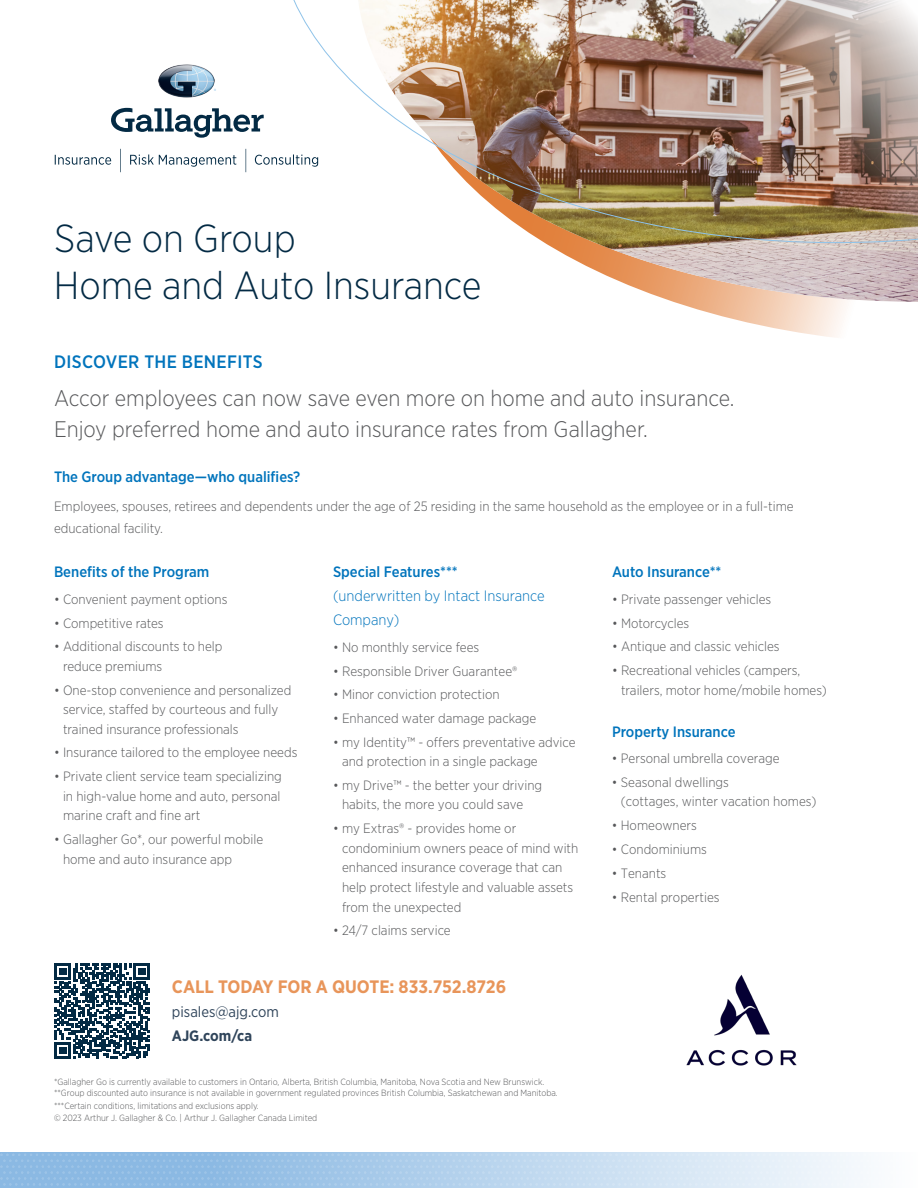
<style>
.page{position:relative;width:918px;height:1188px;background:#fff}
.page>*{position:absolute;margin:0;border:0;box-sizing:border-box;transform-origin:0 0}
.Art_U_S__Flyer_CC_Body_Text{font:300 39px/46.8px "Gotham Narrow";color:#032a44}
.Art_U_S__Flyer_CC_Intro_Text{font:300 22.5px/31.5px "Gotham Narrow";color:#57585a}
.Art_U_S__Flyer_CC_Intro_Text-2{font:700 18px "Gotham Narrow";color:#e8955a}
.Art_U_S__Flyer_CC_Subheader_2{font:500 18px "Gotham Narrow";letter-spacing:.02em;color:#0174bc}
.Art_U_S__Flyer_CC_Subheader_2-2{font:500 15px "Gotham Narrow";color:#0174bc}
.Art_U_S__Flyer_CC_Subheader_2-3{font:300 15px/24px "Gotham Narrow";color:#0174bc}
.Art_U_S__Flyer_CC_Intro_Text-3{font:15px/24px "Gotham Narrow";color:#2f445a}
.Art_U_S__Flyer_CC_Body_Text-2{font:300 13.5px/19.5px "Gotham Narrow";color:#57585a}
.Art_U_S__Flyer_CC_Disclaimer{font:300 9px/12px "Gotham Narrow";color:#57585a}
.s1{font-weight:500}
.s2{font-weight:700}
</style>
<div class="page">
<svg style="left:674px;top:302px;width:172px;height:35px"></svg>
<svg style="left:0;top:1152px;width:863px;height:36px"></svg>
<svg style="left:0;top:1154px;width:863px;height:32px"></svg>
<svg style="left:55px;top:963px;width:95px;height:95px"></svg>
<img style="left:545px;top:243px;width:373px;height:59px">
<img style="left:293px;top:0;width:625px;height:243px">
<img style="left:158px;top:64px;width:57px;height:34px">
<svg style="left:111px;top:108px;width:153px;height:30px"></svg>
<svg style="left:55px;top:155px;width:56px;height:10px"></svg>
<svg style="left:130px;top:155px;width:106px;height:12px"></svg>
<svg style="left:255px;top:155px;width:63px;height:12px"></svg>
<svg style="left:246px;top:149px;width:1px;height:23px"></svg>
<svg style="left:120px;top:149px;width:1px;height:23px"></svg>
<img style="left:686px;top:974px;width:111px;height:92px">
<p class="Art_U_S__Flyer_CC_Body_Text" style="left:54px;top:214px;width:429px">Save on Group<br>Home and Auto Insurance</p>
<p class="Art_U_S__Flyer_CC_Subheader_2" style="left:54px;top:350px;width:210px">DISCOVER THE BENEFITS</p>
<p class="Art_U_S__Flyer_CC_Intro_Text" style="left:54px;top:382px;width:682px">Accor employees can now save even more on home and auto insurance.<br>Enjoy preferred home and auto insurance rates from Gallagher.</p>
<p class="Art_U_S__Flyer_CC_Subheader_2-2" style="left:54px;top:467px;width:248px">The Group advantage—who qualifies?</p>
<p class="Art_U_S__Flyer_CC_Body_Text-2" style="left:54px;top:494px;width:741px;line-height:22.5px">Employees, spouses, retirees and dependents under the age of 25 residing in the same household as the employee or in a full-time educational facility.</p>
<p class="Art_U_S__Flyer_CC_Subheader_2-2" style="left:54px;top:563px;width:157px">Benefits of the Program</p>
<p class="Art_U_S__Flyer_CC_Body_Text-2" style="left:54px;top:589px;width:175px">• Convenient payment options</p>
<p class="Art_U_S__Flyer_CC_Body_Text-2" style="left:54px;top:613px;width:111px">• Competitive rates</p>
<p class="Art_U_S__Flyer_CC_Body_Text-2" style="left:63px;top:637px;width:161px;text-indent:-9px">• Additional discounts to help reduce premiums</p>
<p class="Art_U_S__Flyer_CC_Body_Text-2" style="left:63px;top:680px;width:230px;text-indent:-9px">• One-stop convenience and personalized service, staffed by courteous and fully trained insurance professionals</p>
<p class="Art_U_S__Flyer_CC_Body_Text-2" style="left:54px;top:743px;width:245px">• Insurance tailored to the employee needs</p>
<p class="Art_U_S__Flyer_CC_Body_Text-2" style="left:63px;top:766px;width:220px;text-align:justify;text-indent:-9px">• Private client service team specializing in high-value home and auto, personal marine craft and fine art</p>
<p class="Art_U_S__Flyer_CC_Body_Text-2" style="left:63px;top:829px;width:202px;text-indent:-9px">• Gallagher Go*, our powerful mobile home and auto insurance app</p>
<p class="Art_U_S__Flyer_CC_Subheader_2-3" style="left:333px;top:560px;width:213px"><span class="s1">Special Features*** </span>(underwritten by Intact Insurance<br>Company)</p>
<p class="Art_U_S__Flyer_CC_Body_Text-2" style="left:333px;top:637px;width:148px">• No monthly service fees</p>
<p class="Art_U_S__Flyer_CC_Body_Text-2" style="left:333px;top:661px;width:186px">• Responsible Driver Guarantee®</p>
<p class="Art_U_S__Flyer_CC_Body_Text-2" style="left:333px;top:685px;width:168px">• Minor conviction protection</p>
<p class="Art_U_S__Flyer_CC_Body_Text-2" style="left:333px;top:708px;width:205px">• Enhanced water damage package</p>
<p class="Art_U_S__Flyer_CC_Body_Text-2" style="left:342px;top:732px;width:235px;text-indent:-9px">• my Identity™ - offers preventative advice and protection in a single package</p>
<p class="Art_U_S__Flyer_CC_Body_Text-2" style="left:342px;top:775px;width:202px;text-indent:-9px">• my Drive™ - the better your driving habits, the more you could save</p>
<p class="Art_U_S__Flyer_CC_Body_Text-2" style="left:342px;top:818px;width:238px;text-indent:-9px">• my Extras® - provides home or condominium owners peace of mind with enhanced insurance coverage that can help protect lifestyle and valuable assets from the unexpected</p>
<p class="Art_U_S__Flyer_CC_Body_Text-2" style="left:333px;top:921px;width:119px">• 24/7 claims service</p>
<p class="Art_U_S__Flyer_CC_Subheader_2-2" style="left:612px;top:563px;width:111px">Auto Insurance**</p>
<p class="Art_U_S__Flyer_CC_Body_Text-2" style="left:612px;top:589px;width:161px">• Private passenger vehicles</p>
<p class="Art_U_S__Flyer_CC_Body_Text-2" style="left:612px;top:613px;width:79px">• Motorcycles</p>
<p class="Art_U_S__Flyer_CC_Body_Text-2" style="left:612px;top:637px;width:169px">• Antique and classic vehicles</p>
<p class="Art_U_S__Flyer_CC_Body_Text-2" style="left:621px;top:660px;width:207px;text-indent:-9px">• Recreational vehicles (campers, trailers, motor home/mobile homes)</p>
<p class="Art_U_S__Flyer_CC_Subheader_2-2" style="left:612px;top:722px;width:125px">Property Insurance</p>
<p class="Art_U_S__Flyer_CC_Body_Text-2" style="left:612px;top:748px;width:169px">• Personal umbrella coverage</p>
<p class="Art_U_S__Flyer_CC_Body_Text-2" style="left:621px;top:772px;width:197px;text-indent:-9px">• Seasonal dwellings<br>(cottages, winter vacation homes)</p>
<p class="Art_U_S__Flyer_CC_Body_Text-2" style="left:612px;top:815px;width:87px">• Homeowners</p>
<p class="Art_U_S__Flyer_CC_Body_Text-2" style="left:612px;top:839px;width:97px">• Condominiums</p>
<p class="Art_U_S__Flyer_CC_Body_Text-2" style="left:612px;top:863px;width:56px">• Tenants</p>
<p class="Art_U_S__Flyer_CC_Body_Text-2" style="left:612px;top:887px;width:109px">• Rental properties</p>
<p class="Art_U_S__Flyer_CC_Intro_Text-2" style="left:172px;top:975px;width:336px">CALL TODAY FOR A QUOTE: 833.752.8726</p>
<p class="Art_U_S__Flyer_CC_Intro_Text-3" style="left:172px;top:999px;width:109px">pisales@ajg.com<br><span class="s2">AJG.com/ca</span></p>
<p class="Art_U_S__Flyer_CC_Disclaimer" style="left:54px;top:1075px;width:492px">*Gallagher Go is currently available to customers in Ontario, Alberta, British Columbia, Manitoba, Nova Scotia and New Brunswick.</p>
<p class="Art_U_S__Flyer_CC_Disclaimer" style="left:54px;top:1087px;width:505px">**Group discounted auto insurance is not available in government regulated provinces British Columbia, Saskatchewan and Manitoba. ***Certain conditions, limitations and exclusions apply.</p>
<p class="Art_U_S__Flyer_CC_Disclaimer" style="left:54px;top:1111px;width:265px">© 2023 Arthur J. Gallagher &amp; Co. | Arthur J. Gallagher Canada Limited</p>
</div>
